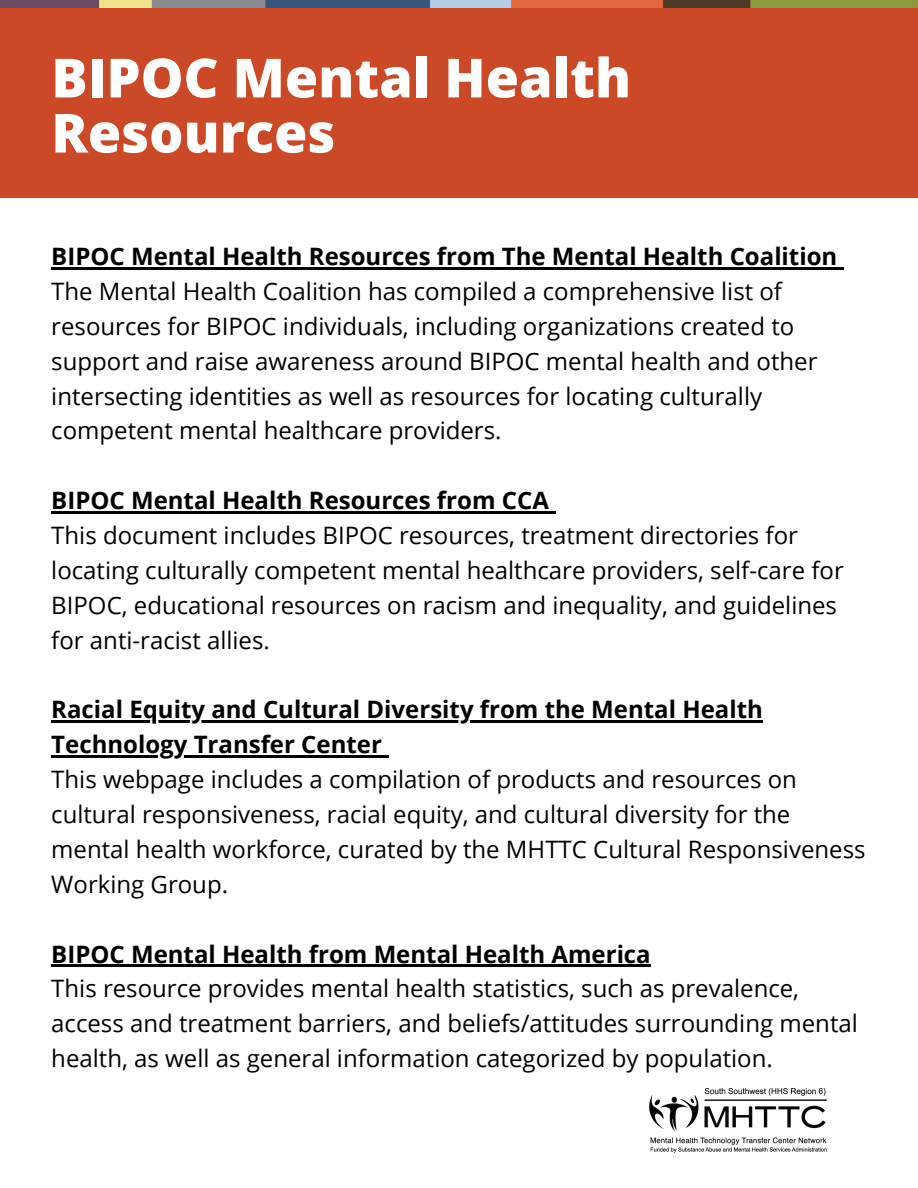
<style>
.page{position:relative;width:918px;height:1188px;background:#fff}
.page>*{position:absolute;margin:0;border:0;box-sizing:border-box;transform-origin:0 0}
.t1{font:800 54px/55.2px "Open Sans";color:#fff}
.t2{font:24px/34.8px "Open Sans";color:#000}
.t3{font:700 24px/34.8px "Open Sans";color:#000}
</style>
<div class="page">
<img style="left:649px;top:1088px;width:177px;height:64px">
<hr style="left:51px;top:267px;width:786px;height:3px;background:#000">
<svg style="left:837px;top:267px;width:7px;height:3px"></svg>
<hr style="left:51px;top:511px;width:498px;height:3px;background:#000">
<svg style="left:549px;top:511px;width:6px;height:3px"></svg>
<hr style="left:51px;top:721px;width:712px;height:2px;background:#000">
<hr style="left:51px;top:756px;width:331px;height:2px;background:#000">
<svg style="left:382px;top:756px;width:6px;height:2px"></svg>
<hr style="left:51px;top:965px;width:600px;height:2px;background:#000">
<div style="left:0;top:0;width:918px;height:198px;background:#cc4927"></div>
<img style="left:0;top:0;width:918px;height:7px">
<p class="t1" style="left:51px;top:49px;width:581px">BIPOC Mental Health<br>Resources</p>
<p class="t3" style="left:51px;top:238px;width:788px">BIPOC Mental Health Resources from The Mental Health Coalition</p>
<p class="t2" style="left:51px;top:273px;width:768px">The Mental Health Coalition has compiled a comprehensive list of resources for BIPOC individuals, including organizations created to support and raise awareness around BIPOC mental health and other intersecting identities as well as resources for locating culturally competent mental healthcare providers.</p>
<p class="t3" style="left:51px;top:482px;width:499px">BIPOC Mental Health Resources from CCA</p>
<p class="t2" style="left:51px;top:517px;width:794px">This document includes BIPOC resources, treatment directories for locating culturally competent mental healthcare providers, self-care for BIPOC, educational resources on racism and inequality, and guidelines for anti-racist allies.</p>
<p class="t3" style="left:51px;top:692px;width:713px">Racial Equity and Cultural Diversity from the Mental Health<br>Technology Transfer Center</p>
<p class="t2" style="left:51px;top:761px;width:816px">This webpage includes a compilation of products and resources on cultural responsiveness, racial equity, and cultural diversity for the mental health workforce, curated by the MHTTC Cultural Responsiveness Working Group.</p>
<p class="t3" style="left:51px;top:936px;width:601px">BIPOC Mental Health from Mental Health America</p>
<p class="t2" style="left:51px;top:971px;width:808px">This resource provides mental health statistics, such as prevalence, access and treatment barriers, and beliefs/attitudes surrounding mental health, as well as general information categorized by population.</p>
</div>
